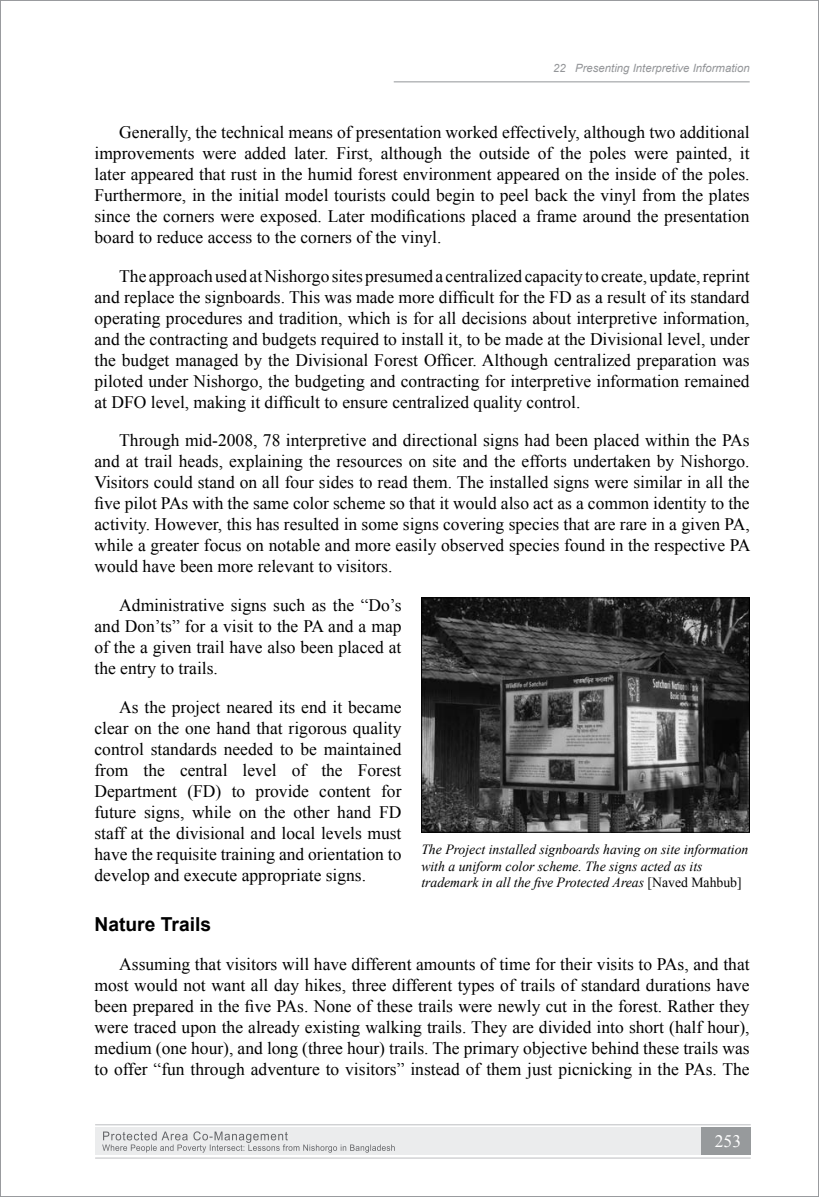
<style>
.page{position:relative;width:819px;height:1197px;background:#fff}
.page>*{position:absolute;margin:0;border:0;box-sizing:border-box;transform-origin:0 0}
.t1{font:700 19.25px "Arial";color:#000}
.t2{font:17.5px/21px "Times New Roman";color:#000;text-align:justify}
.t3{font:17.5px "Times New Roman";color:#fff}
.t4{font:italic 14px/16.8px "Times New Roman";color:#000}
.t5{font:italic 11.38px "Arial";color:#939598}
.s1{font-style:normal}
</style>
<div class="page">
<hr style="left:394px;top:81px;width:356px;height:1px;background:#939598">
<div style="left:95px;top:1128px;width:656px;height:27px;background:#ebeced"></div>
<div style="left:702px;top:1128px;width:49px;height:27px;background:#979a9c"></div>
<svg style="left:102px;top:1131px;width:293px;height:22px"></svg>
<hr style="left:95px;top:1158px;width:656px;height:1px;background:#bcbdc0">
<hr style="left:95px;top:1124px;width:656px;height:1px;background:#bcbdc0">
<img style="left:423px;top:600px;width:325px;height:231px">
<div style="left:421px;top:598px;width:329px;height:235px;border:1px solid #000"></div>
<p class="t5" style="left:553px;top:60px;width:198px">22 Presenting Interpretive Information</p>
<p class="t2" style="left:95px;top:122px;width:657px;text-indent:25px">Generally, the technical means of presentation worked effectively, although two additional improvements were added later. First, although the outside of the poles were painted, it later appeared that rust in the humid forest environment appeared on the inside of the poles.<br>Furthermore, in the initial model tourists could begin to peel back the vinyl from the plates since the corners were exposed. Later modifications placed a frame around the presentation board to reduce access to the corners of the vinyl.</p>
<p class="t2" style="left:95px;top:265px;width:657px;text-indent:25px">The approach used at Nishorgo sites presumed a centralized capacity to create, update, reprint and replace the signboards. This was made more difficult for the FD as a result of its standard operating procedures and tradition, which is for all decisions about interpretive information, and the contracting and budgets required to install it, to be made at the Divisional level, under the budget managed by the Divisional Forest Officer. Although centralized preparation was piloted under Nishorgo, the budgeting and contracting for interpretive information remained at DFO level, making it difficult to ensure centralized quality control.</p>
<p class="t2" style="left:95px;top:430px;width:658px;text-indent:25px">Through mid-2008, 78 interpretive and directional signs had been placed within the PAs and at trail heads, explaining the resources on site and the efforts undertaken by Nishorgo.<br>Visitors could stand on all four sides to read them. The installed signs were similar in all the five pilot PAs with the same color scheme so that it would also act as a common identity to the activity. However, this has resulted in some signs covering species that are rare in a given PA, while a greater focus on notable and more easily observed species found in the respective PA would have been more relevant to visitors.</p>
<p class="t2" style="left:95px;top:594px;width:309px;text-indent:25px">Administrative signs such as the “Do’s and Don’ts” for a visit to the PA and a map of the a given trail have also been placed at the entry to trails.</p>
<p class="t2" style="left:95px;top:696px;width:309px;text-indent:25px">As the project neared its end it became clear on the one hand that rigorous quality control standards needed to be maintained from the central level of the Forest Department (FD) to provide content for future signs, while on the other hand FD staff at the divisional and local levels must have the requisite training and orientation to develop and execute appropriate signs.</p>
<p class="t1" style="left:94px;top:912px;width:118px">Nature Trails</p>
<p class="t2" style="left:95px;top:953px;width:657px;text-indent:25px">Assuming that visitors will have different amounts of time for their visits to PAs, and that most would not want all day hikes, three different types of trails of standard durations have been prepared in the five PAs. None of these trails were newly cut in the forest. Rather they were traced upon the already existing walking trails. They are divided into short (half hour), medium (one hour), and long (three hour) trails. The primary objective behind these trails was to offer “fun through adventure to visitors” instead of them just picnicking in the PAs. The</p>
<p class="t4" style="left:421px;top:840px;width:329px">The Project installed signboards having on site information with a uniform color scheme. The signs acted as its trademark in all the five Protected Areas <span class="s1">[Naved Mahbub]</span></p>
<p class="t3" style="left:715px;top:1129px;width:28px">253</p>
</div>
